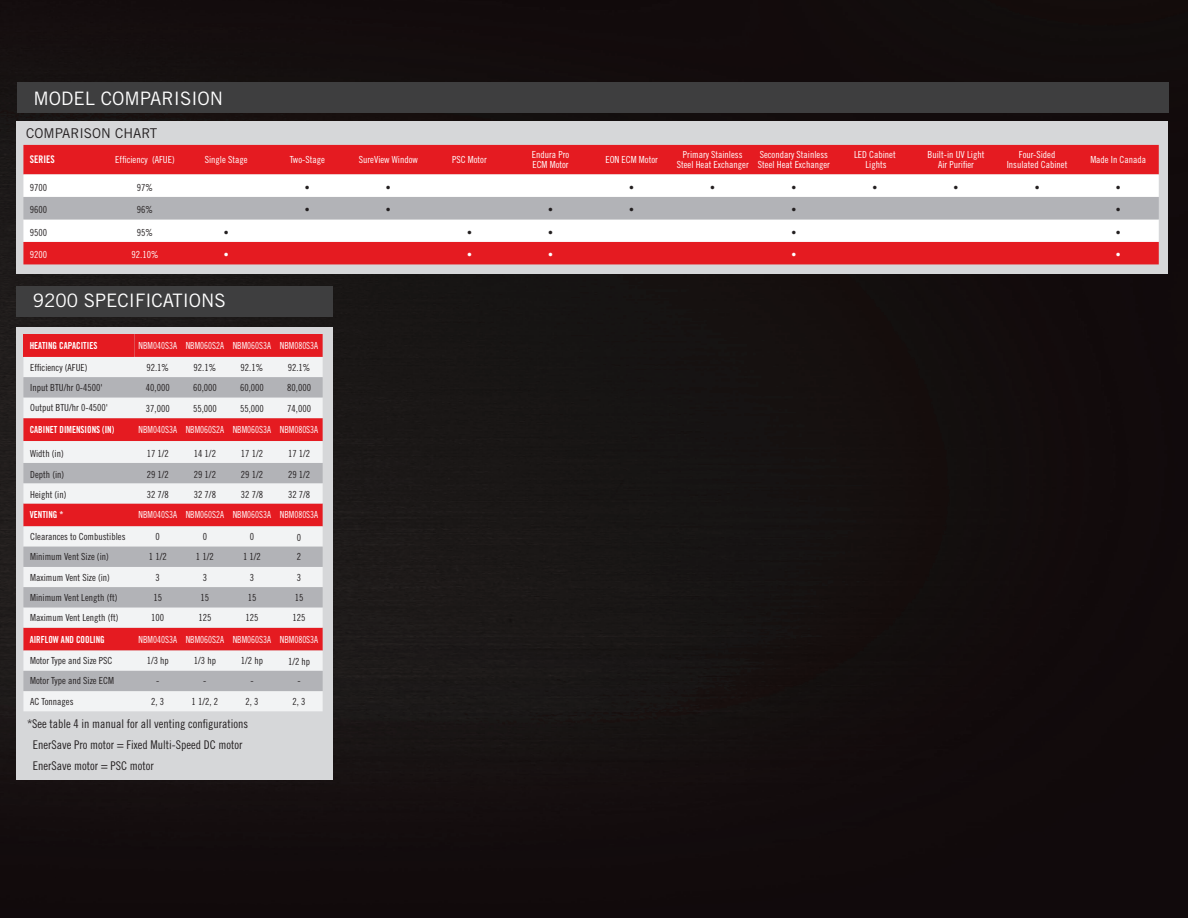
<style>
.page{position:relative;width:1188px;height:918px;background:#fff}
.page>*{position:absolute;margin:0;border:0;box-sizing:border-box;transform-origin:0 0}
.t1{font:18.45px "Trade Gothic LT Std";color:#fff}
.t2{font:13.5px "Trade Gothic LT Std";color:#231f20}
.t3{font:12px/21.1px "Trade Gothic LT Std Cn 18";color:#231f20}
.t4{font:10.5px "Trade Gothic LT Std Bd Cn 20";color:#fff;scale:.93 1}
.t5{font:9.75px "Trade Gothic LT Std Cn 18";color:#231f20}
.t6{font:9.75px/10.5px "Trade Gothic LT Std Cn 18";color:#fff;text-align:center}
.t7{font:9.75px "Trade Gothic LT Std Cn 18";color:#fff;scale:.92 1}
.t8{font:9.75px "Trade Gothic LT Std Bd Cn 20";color:#fff;scale:.93 1}
</style>
<div class="page">
<img style="left:0;top:0;width:1188px;height:918px">
<div style="left:17px;top:328px;width:316px;height:452px;background:#d6d7d9"></div>
<div style="left:23px;top:334px;width:300px;height:23px;background:#e51b21"></div>
<div style="left:23px;top:357px;width:300px;height:354px;background:#f2f3f4"></div>
<svg style="left:23px;top:377px;width:300px;height:314px;background:#daafb2"></svg>
<div style="left:17px;top:121px;width:1151px;height:153px;background:#d6d7d9"></div>
<div style="left:23px;top:145px;width:1136px;height:29px;background:#e51b21"></div>
<div style="left:23px;top:174px;width:1136px;height:68px;background:#fff"></div>
<div style="left:23px;top:197px;width:1136px;height:22px;background:#b2b3b7"></div>
<div style="left:23px;top:242px;width:1136px;height:22px;background:#e51b21"></div>
<div style="left:17px;top:82px;width:1151px;height:31px;background:#3e3e3f"></div>
<div style="left:17px;top:287px;width:316px;height:30px;background:#3e3e3f"></div>
<h1 class="t1" style="left:34px;top:88px;width:191px">MODEL COMPARISION</h1>
<h2 class="t2" style="left:26px;top:125px;width:133px">COMPARISON CHART</h2>
<p class="t4" style="left:30px;top:153px;width:28px">SERIES</p>
<p class="t6" style="left:115px;top:154px;width:61px">Efficiency (AFUE)</p>
<p class="t6" style="left:205px;top:154px;width:44px">Single Stage</p>
<p class="t6" style="left:290px;top:154px;width:37px">Two-Stage</p>
<p class="t6" style="left:359px;top:154px;width:61px">SureView Window</p>
<p class="t6" style="left:452px;top:154px;width:36px">PSC Motor</p>
<p class="t6" style="left:532px;top:149px;width:39px;text-align:left">Endura Pro<br>ECM Motor</p>
<p class="t6" style="left:605px;top:154px;width:54px">EON ECM Motor</p>
<p class="t6" style="left:677px;top:149px;width:74px">Primary Stainless<br>Steel Heat Exchanger</p>
<p class="t6" style="left:758px;top:149px;width:74px;text-align:left">Secondary Stainless<br>Steel Heat Exchanger</p>
<p class="t6" style="left:854px;top:149px;width:43px">LED Cabinet<br>Lights</p>
<p class="t6" style="left:928px;top:149px;width:58px">Built-in UV Light<br>Air Purifier</p>
<p class="t6" style="left:1007px;top:149px;width:62px">Four-Sided<br>Insulated Cabinet</p>
<p class="t6" style="left:1090px;top:154px;width:57px">Made In Canada</p>
<p class="t5" style="left:30px;top:182px;width:19px">9700</p>
<p class="t5" style="left:137px;top:182px;width:18px">97%</p>
<p class="t5" style="left:305px;top:182px;width:6px">•</p>
<p class="t5" style="left:386px;top:182px;width:6px">•</p>
<p class="t5" style="left:629px;top:182px;width:6px">•</p>
<p class="t5" style="left:710px;top:182px;width:6px">•</p>
<p class="t5" style="left:791px;top:182px;width:6px">•</p>
<p class="t5" style="left:873px;top:182px;width:6px">•</p>
<p class="t5" style="left:954px;top:182px;width:6px">•</p>
<p class="t5" style="left:1035px;top:182px;width:6px">•</p>
<p class="t5" style="left:1116px;top:182px;width:6px">•</p>
<p class="t5" style="left:30px;top:204px;width:19px">9600</p>
<p class="t5" style="left:137px;top:204px;width:18px">96%</p>
<p class="t5" style="left:305px;top:204px;width:6px">•</p>
<p class="t5" style="left:386px;top:204px;width:6px">•</p>
<p class="t5" style="left:548px;top:204px;width:6px">•</p>
<p class="t5" style="left:629px;top:204px;width:6px">•</p>
<p class="t5" style="left:791px;top:204px;width:6px">•</p>
<p class="t5" style="left:1116px;top:204px;width:6px">•</p>
<p class="t5" style="left:30px;top:227px;width:19px">9500</p>
<p class="t5" style="left:137px;top:227px;width:18px">95%</p>
<p class="t5" style="left:224px;top:227px;width:6px">•</p>
<p class="t5" style="left:467px;top:227px;width:6px">•</p>
<p class="t5" style="left:548px;top:227px;width:6px">•</p>
<p class="t5" style="left:791px;top:227px;width:6px">•</p>
<p class="t5" style="left:1116px;top:227px;width:6px">•</p>
<p class="t6" style="left:30px;top:250px;width:19px">9200</p>
<p class="t6" style="left:132px;top:250px;width:29px">92.10%</p>
<p class="t6" style="left:224px;top:250px;width:6px">•</p>
<p class="t6" style="left:467px;top:250px;width:6px">•</p>
<p class="t6" style="left:548px;top:250px;width:6px">•</p>
<p class="t6" style="left:791px;top:250px;width:6px">•</p>
<p class="t6" style="left:1116px;top:250px;width:6px">•</p>
<h1 class="t1" style="left:33px;top:289px;width:195px">9200 SPECIFICATIONS</h1>
<p class="t8" style="left:30px;top:340px;width:74px">HEATING CAPACITIES</p>
<p class="t7" style="left:139px;top:340px;width:197px">NBM040S3A NBM060S2A NBM060S3A NBM080S3A</p>
<p class="t5" style="left:30px;top:361px;width:59px">Efficiency (AFUE)</p>
<p class="t5" style="left:146px;top:362px;width:24px">92.1%</p>
<p class="t5" style="left:194px;top:362px;width:24px">92.1%</p>
<p class="t5" style="left:241px;top:362px;width:24px">92.1%</p>
<p class="t5" style="left:288px;top:362px;width:24px">92.1%</p>
<p class="t5" style="left:30px;top:382px;width:74px">Input BTU/hr 0-4500'</p>
<p class="t5" style="left:146px;top:382px;width:25px">40,000</p>
<p class="t5" style="left:193px;top:382px;width:25px">60,000</p>
<p class="t5" style="left:240px;top:382px;width:25px">60,000</p>
<p class="t5" style="left:287px;top:382px;width:25px">80,000</p>
<p class="t5" style="left:30px;top:402px;width:79px">Output BTU/hr 0-4500'</p>
<p class="t5" style="left:146px;top:403px;width:25px">37,000</p>
<p class="t5" style="left:193px;top:403px;width:25px">55,000</p>
<p class="t5" style="left:240px;top:403px;width:25px">55,000</p>
<p class="t5" style="left:287px;top:403px;width:25px">74,000</p>
<p class="t8" style="left:30px;top:424px;width:92px">CABINET DIMENSIONS (IN)</p>
<p class="t7" style="left:139px;top:424px;width:197px">NBM040S3A NBM060S2A NBM060S3A NBM080S3A</p>
<p class="t5" style="left:30px;top:447px;width:35px">Width (in)</p>
<p class="t5" style="left:147px;top:447px;width:24px">17 1/2</p>
<p class="t5" style="left:194px;top:447px;width:24px">14 1/2</p>
<p class="t5" style="left:241px;top:447px;width:24px">17 1/2</p>
<p class="t5" style="left:288px;top:447px;width:24px">17 1/2</p>
<p class="t5" style="left:30px;top:468px;width:36px">Depth (in)</p>
<p class="t5" style="left:147px;top:468px;width:24px">29 1/2</p>
<p class="t5" style="left:194px;top:468px;width:24px">29 1/2</p>
<p class="t5" style="left:241px;top:468px;width:24px">29 1/2</p>
<p class="t5" style="left:288px;top:468px;width:24px">29 1/2</p>
<p class="t5" style="left:30px;top:489px;width:38px">Height (in)</p>
<p class="t5" style="left:147px;top:489px;width:24px">32 7/8</p>
<p class="t5" style="left:194px;top:489px;width:24px">32 7/8</p>
<p class="t5" style="left:241px;top:489px;width:24px">32 7/8</p>
<p class="t5" style="left:288px;top:489px;width:24px">32 7/8</p>
<p class="t8" style="left:30px;top:509px;width:38px">VENTING *</p>
<p class="t7" style="left:139px;top:509px;width:197px">NBM040S3A NBM060S2A NBM060S3A NBM080S3A</p>
<p class="t5" style="left:30px;top:531px;width:97px">Clearances to Combustibles</p>
<p class="t5" style="left:156px;top:531px;width:6px">0</p>
<p class="t5" style="left:203px;top:531px;width:6px">0</p>
<p class="t5" style="left:250px;top:531px;width:6px">0</p>
<p class="t5" style="left:297px;top:531px;width:6px">0</p>
<p class="t5" style="left:30px;top:551px;width:80px">Minimum Vent Size (in)</p>
<p class="t5" style="left:149px;top:551px;width:19px">1 1/2</p>
<p class="t5" style="left:196px;top:551px;width:19px">1 1/2</p>
<p class="t5" style="left:243px;top:551px;width:19px">1 1/2</p>
<p class="t5" style="left:297px;top:551px;width:6px">2</p>
<p class="t5" style="left:30px;top:571px;width:81px">Maximum Vent Size (in)</p>
<p class="t5" style="left:156px;top:571px;width:6px">3</p>
<p class="t5" style="left:203px;top:571px;width:6px">3</p>
<p class="t5" style="left:250px;top:571px;width:6px">3</p>
<p class="t5" style="left:297px;top:571px;width:6px">3</p>
<p class="t5" style="left:30px;top:592px;width:89px">Minimum Vent Length (ft)</p>
<p class="t5" style="left:153px;top:592px;width:10px">15</p>
<p class="t5" style="left:201px;top:592px;width:10px">15</p>
<p class="t5" style="left:248px;top:592px;width:10px">15</p>
<p class="t5" style="left:295px;top:592px;width:10px">15</p>
<p class="t5" style="left:30px;top:612px;width:90px">Maximum Vent Length (ft)</p>
<p class="t5" style="left:151px;top:612px;width:14px">100</p>
<p class="t5" style="left:198px;top:612px;width:14px">125</p>
<p class="t5" style="left:246px;top:612px;width:14px">125</p>
<p class="t5" style="left:293px;top:612px;width:14px">125</p>
<p class="t8" style="left:30px;top:633px;width:82px">AIRFLOW AND COOLING</p>
<p class="t7" style="left:139px;top:633px;width:197px">NBM040S3A NBM060S2A NBM060S3A NBM080S3A</p>
<p class="t5" style="left:30px;top:655px;width:84px">Motor Type and Size PSC</p>
<p class="t5" style="left:147px;top:655px;width:24px">1/3 hp</p>
<p class="t5" style="left:194px;top:655px;width:24px">1/3 hp</p>
<p class="t5" style="left:241px;top:655px;width:24px">1/2 hp</p>
<p class="t5" style="left:288px;top:656px;width:24px">1/2 hp</p>
<p class="t5" style="left:30px;top:675px;width:85px">Motor Type and Size ECM</p>
<p class="t5" style="left:156px;top:675px;width:5px">-</p>
<p class="t5" style="left:203px;top:675px;width:5px">-</p>
<p class="t5" style="left:250px;top:675px;width:5px">-</p>
<p class="t5" style="left:297px;top:675px;width:5px">-</p>
<p class="t5" style="left:30px;top:695px;width:45px">AC Tonnages</p>
<p class="t5" style="left:151px;top:695px;width:14px">2, 3</p>
<p class="t5" style="left:192px;top:695px;width:28px">1 1/2, 2</p>
<p class="t5" style="left:246px;top:695px;width:14px">2, 3</p>
<p class="t5" style="left:293px;top:695px;width:14px">2, 3</p>
<p class="t3" style="left:33px;top:713px;width:217px;text-indent:-6px">*See table 4 in manual for all venting configurations<br>EnerSave Pro motor = Fixed Multi-Speed DC motor<br>EnerSave motor = PSC motor</p>
</div>
